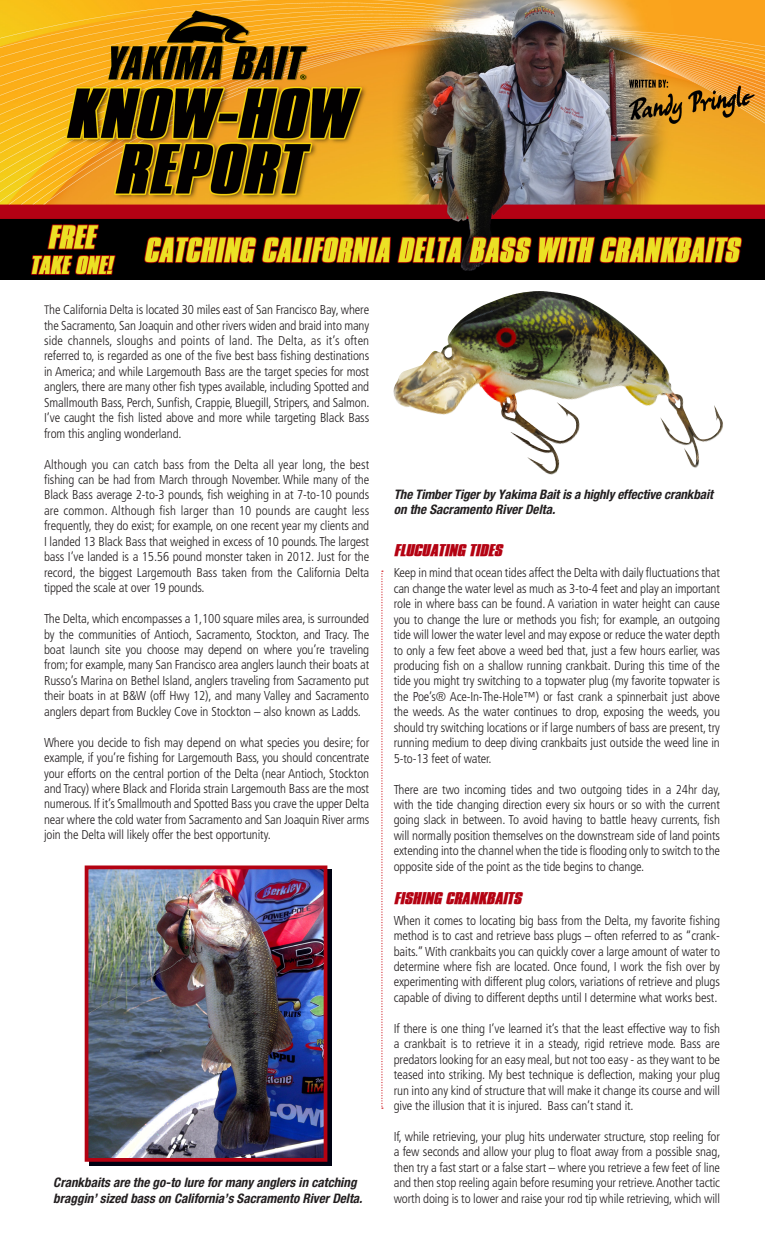
<style>
.page{position:relative;width:765px;height:1260px;background:#fff}
.page>*{position:absolute;margin:0;border:0;box-sizing:border-box;transform-origin:0 0}
.t1{font:italic 800 14.38px "Commador Extended";letter-spacing:-.01em;color:#b40212}
.t2{font:italic 700 condensed 13.12px/15.8px "Helvetica Neue";color:#231f20}
.t3{font:300 condensed 12.88px/15.5px "Frutiger LT Std";letter-spacing:-.01em;color:#231f20;text-align:justify}
.s1{font-size:12.38px}
</style>
<div class="page">
<img style="left:393px;top:293px;width:303px;height:182px">
<svg style="left:381px;top:571px;width:2px;height:538px"></svg>
<img style="left:0;top:0;width:765px;height:280px">
<svg style="left:89px;top:870px;width:243px;height:296px;background:#080212"></svg>
<img style="left:90px;top:870px;width:232px;height:287px">
<div style="left:85px;top:865px;width:242px;height:297px;border:4px solid #b40212"></div>
<p class="t3" style="left:44px;top:302px;width:327px"><span class="s1">T</span>he California Delta is located 30 miles east of San Francisco Bay, where the Sacramento, San Joaquin and other rivers widen and braid into many side channels, sloughs and points of land. The Delta, as it’s often referred to, is regarded as one of the five best bass fishing destinations in America; and while Largemouth Bass are the target species for most anglers, there are many other fish types available, including Spotted and Smallmouth Bass, Perch, Sunfish, Crappie, Bluegill, Stripers, and Salmon.<br>I’ve caught the fish listed above and more while targeting Black Bass from this angling wonderland.</p>
<p class="t3" style="left:44px;top:457px;width:327px">Although you can catch bass from the Delta all year long, the best fishing can be had from March through November. While many of the Black Bass average 2-to-3 pounds, fish weighing in at 7-to-10 pounds are common. Although fish larger than 10 pounds are caught less frequently, they do exist; for example, on one recent year my clients and I landed 13 Black Bass that weighed in excess of 10 pounds. The largest bass I’ve landed is a 15.56 pound monster taken in 2012. Just for the record, the biggest Largemouth Bass taken from the California Delta tipped the scale at over 19 pounds.</p>
<p class="t3" style="left:44px;top:611px;width:327px">The Delta, which encompasses a 1,100 square miles area, is surrounded by the communities of Antioch, Sacramento, Stockton, and Tracy. The boat launch site you choose may depend on where you’re traveling from; for example, many San Francisco area anglers launch their boats at Russo’s Marina on Bethel Island, anglers traveling from Sacramento put their boats in at B&amp;W (off Hwy 12), and many Valley and Sacramento anglers depart from Buckley Cove in Stockton – also known as Ladds.</p>
<p class="t3" style="left:44px;top:735px;width:327px">Where you decide to fish may depend on what species you desire; for example, if you’re fishing for Largemouth Bass, you should concentrate your efforts on the central portion of the Delta (near Antioch, Stockton and Tracy) where Black and Florida strain Largemouth Bass are the most numerous. If it’s Smallmouth and Spotted Bass you crave the upper Delta near where the cold water from Sacramento and San Joaquin River arms join the Delta will likely offer the best opportunity.</p>
<p class="t2" style="left:53px;top:1174px;width:305px">Crankbaits are the go-to lure for many anglers in catching</p>
<p class="t2" style="left:53px;top:1190px;width:311px">braggin’ sized bass on California’s Sacramento River Delta.</p>
<p class="t2" style="left:394px;top:486px;width:321px">The Timber Tiger by Yakima Bait is a highly effective crankbait on the Sacramento River Delta.</p>
<p class="t1" style="left:394px;top:540px;width:110px">FLUCUATING TIDES</p>
<p class="t3" style="left:394px;top:565px;width:328px">Keep in mind that ocean tides affect the Delta with daily fluctuations that can change the water level as much as 3-to-4 feet and play an important role in where bass can be found. A variation in water height can cause you to change the lure or methods you fish; for example, an outgoing tide will lower the water level and may expose or reduce the water depth to only a few feet above a weed bed that, just a few hours earlier, was producing fish on a shallow running crankbait. During this time of the tide you might try switching to a topwater plug (my favorite topwater is the Poe’s® Ace-In-The-Hole™) or fast crank a spinnerbait just above the weeds. As the water continues to drop, exposing the weeds, you should try switching locations or if large numbers of bass are present, try running medium to deep diving crankbaits just outside the weed line in 5-to-13 feet of water.</p>
<p class="t3" style="left:394px;top:782px;width:328px">There are two incoming tides and two outgoing tides in a 24hr day, with the tide changing direction every six hours or so with the current going slack in between. To avoid having to battle heavy currents, fish will normally position themselves on the downstream side of land points extending into the channel when the tide is flooding only to switch to the opposite side of the point as the tide begins to change.</p>
<p class="t1" style="left:394px;top:887px;width:129px">FISHING CRANKBAITS</p>
<p class="t3" style="left:394px;top:913px;width:328px">When it comes to locating big bass from the Delta, my favorite fishing method is to cast and retrieve bass plugs – often referred to as “crank&shy;baits.” With crankbaits you can quickly cover a large amount of water to determine where fish are located. Once found, I work the fish over by experimenting with different plug colors, variations of retrieve and plugs capable of diving to different depths until I determine what works best.</p>
<p class="t3" style="left:394px;top:1021px;width:328px">If there is one thing I’ve learned it’s that the least effective way to fish a crankbait is to retrieve it in a steady, rigid retrieve mode. Bass are predators looking for an easy meal, but not too easy - as they want to be teased into striking. My best technique is deflection, making your plug run into any kind of structure that will make it change its course and will give the illusion that it is injured. Bass can’t stand it.</p>
<p class="t3" style="left:394px;top:1129px;width:328px">If, while retrieving, your plug hits underwater structure, stop reeling for a few seconds and allow your plug to float away from a possible snag, then try a fast start or a false start – where you retrieve a few feet of line and then stop reeling again before resuming your retrieve. Another tactic worth doing is to lower and raise your rod tip while retrieving, which will</p>
</div>
